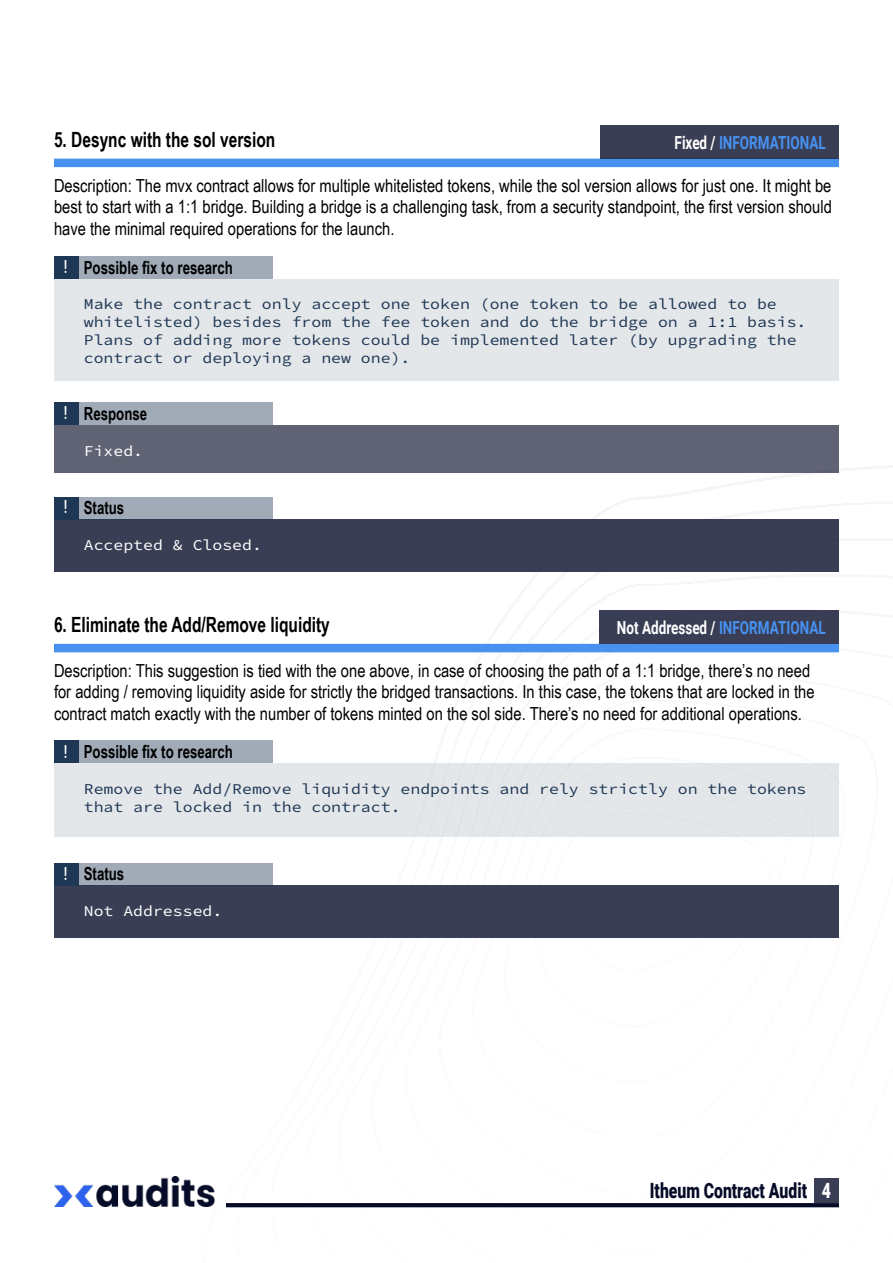
<style>
.page{position:relative;width:893px;height:1263px;background:#fff}
.page>*{position:absolute;margin:0;border:0;box-sizing:border-box;transform-origin:0 0}
.t1{font:700 21px "Arial Narrow";color:#000;scale:.9 1}
.t2{font:900 21px "Roboto";color:#060b27;scale:.75 1}
.t3{font:18px/21.6px "Arial Narrow";color:#000;text-align:justify}
.t4{font:700 18px "Arial Narrow";color:#000;scale:.9 1}
.t5{font:700 18px "Roboto";color:#fff;scale:.75 1}
.t6{font:700 18px "Roboto";color:#4791f1;scale:.75 1}
.t7{font:500 18px "Roboto";color:#fff;scale:.75 1}
.t8{font:15px/18px "Source Code Variable";color:#1e3754;scale:1.1 1}
.t9{font:15px "Source Code Variable";color:#fff;scale:1.1 1}
.s1{color:#fff}
.s2{color:#4791f1}
</style>
<div class="page">
<img style="left:203px;top:465px;width:690px;height:743px">
<div style="left:814px;top:1178px;width:25px;height:25px;background:#3a3e54"></div>
<img style="left:54px;top:1176px;width:160px;height:30px">
<svg style="left:226px;top:1203px;width:613px;height:4px;background:#0a0f2a"></svg>
<div style="left:54px;top:279px;width:785px;height:101px;background:#e4e7ea"></div>
<div style="left:54px;top:256px;width:24px;height:23px;background:#1d3754"></div>
<div style="left:78px;top:256px;width:194px;height:23px;background:#a0abb7"></div>
<div style="left:54px;top:159px;width:785px;height:8px;background:#4791f1"></div>
<div style="left:600px;top:125px;width:239px;height:34px;background:#3a3e54"></div>
<div style="left:54px;top:763px;width:785px;height:73px;background:#e4e7ea"></div>
<div style="left:54px;top:740px;width:24px;height:23px;background:#1d3754"></div>
<div style="left:78px;top:740px;width:194px;height:23px;background:#a0abb7"></div>
<div style="left:54px;top:644px;width:785px;height:8px;background:#4791f1"></div>
<div style="left:599px;top:611px;width:240px;height:33px;background:#3a3e54"></div>
<div style="left:54px;top:425px;width:785px;height:48px;background:#5f6374"></div>
<div style="left:54px;top:403px;width:24px;height:22px;background:#1d3754"></div>
<div style="left:78px;top:403px;width:194px;height:22px;background:#a0abb7"></div>
<div style="left:54px;top:519px;width:785px;height:53px;background:#3a3e54"></div>
<div style="left:54px;top:497px;width:24px;height:22px;background:#1d3754"></div>
<div style="left:78px;top:497px;width:194px;height:22px;background:#a0abb7"></div>
<div style="left:54px;top:886px;width:785px;height:52px;background:#3a3e54"></div>
<div style="left:54px;top:863px;width:24px;height:23px;background:#1d3754"></div>
<div style="left:78px;top:863px;width:194px;height:23px;background:#a0abb7"></div>
<p class="t1" style="left:54px;top:123px;width:247px">5. Desync with the sol version</p>
<p class="t6" style="left:675px;top:130px;width:203px"><span class="s1">Fixed /</span> INFORMATIONAL</p>
<p class="t3" style="left:54px;top:174px;width:779px">Description: The mvx contract allows for multiple whitelisted tokens, while the sol version allows for just one. It might be best to start with a 1:1 bridge. Building a bridge is a challenging task, from a security standpoint, the first version should have the minimal required operations for the launch.</p>
<p class="t7" style="left:64px;top:254px;width:6px">!</p>
<p class="t4" style="left:84px;top:254px;width:167px">Possible fix to research</p>
<p class="t8" style="left:84px;top:295px;width:658px">Make the contract only accept one token (one token to be allowed to be whitelisted) besides from the fee token and do the bridge on a 1:1 basis.<br>Plans of adding more tokens could be implemented later (by upgrading the contract or deploying a new one).</p>
<p class="t7" style="left:64px;top:400px;width:6px">!</p>
<p class="t4" style="left:84px;top:400px;width:72px">Response</p>
<p class="t9" style="left:84px;top:440px;width:56px">Fixed.</p>
<p class="t7" style="left:64px;top:494px;width:6px">!</p>
<p class="t4" style="left:84px;top:494px;width:47px">Status</p>
<p class="t9" style="left:84px;top:534px;width:164px">Accepted &amp; Closed.</p>
<p class="t1" style="left:54px;top:608px;width:308px">6. Eliminate the Add/Remove liquidity</p>
<p class="t5" style="left:617px;top:615px;width:280px">Not Addressed / <span class="s2">INFORMATIONAL</span></p>
<p class="t3" style="left:54px;top:659px;width:762px;text-align:left">Description: This suggestion is tied with the one above, in case of choosing the path of a 1:1 bridge, there’s no need for adding / removing liquidity aside for strictly the bridged transactions. In this case, the tokens that are locked in the contract match exactly with the number of tokens minted on the sol side. There’s no need for additional operations.</p>
<p class="t7" style="left:64px;top:739px;width:6px">!</p>
<p class="t4" style="left:84px;top:738px;width:167px">Possible fix to research</p>
<p class="t8" style="left:84px;top:780px;width:658px">Remove the Add/Remove liquidity endpoints and rely strictly on the tokens that are locked in the contract.</p>
<p class="t7" style="left:64px;top:861px;width:6px">!</p>
<p class="t4" style="left:84px;top:860px;width:47px">Status</p>
<p class="t9" style="left:84px;top:900px;width:127px">Not Addressed.</p>
<p class="t2" style="left:650px;top:1176px;width:243px">Itheum Contract Audit <span class="s1">4</span></p>
</div>
